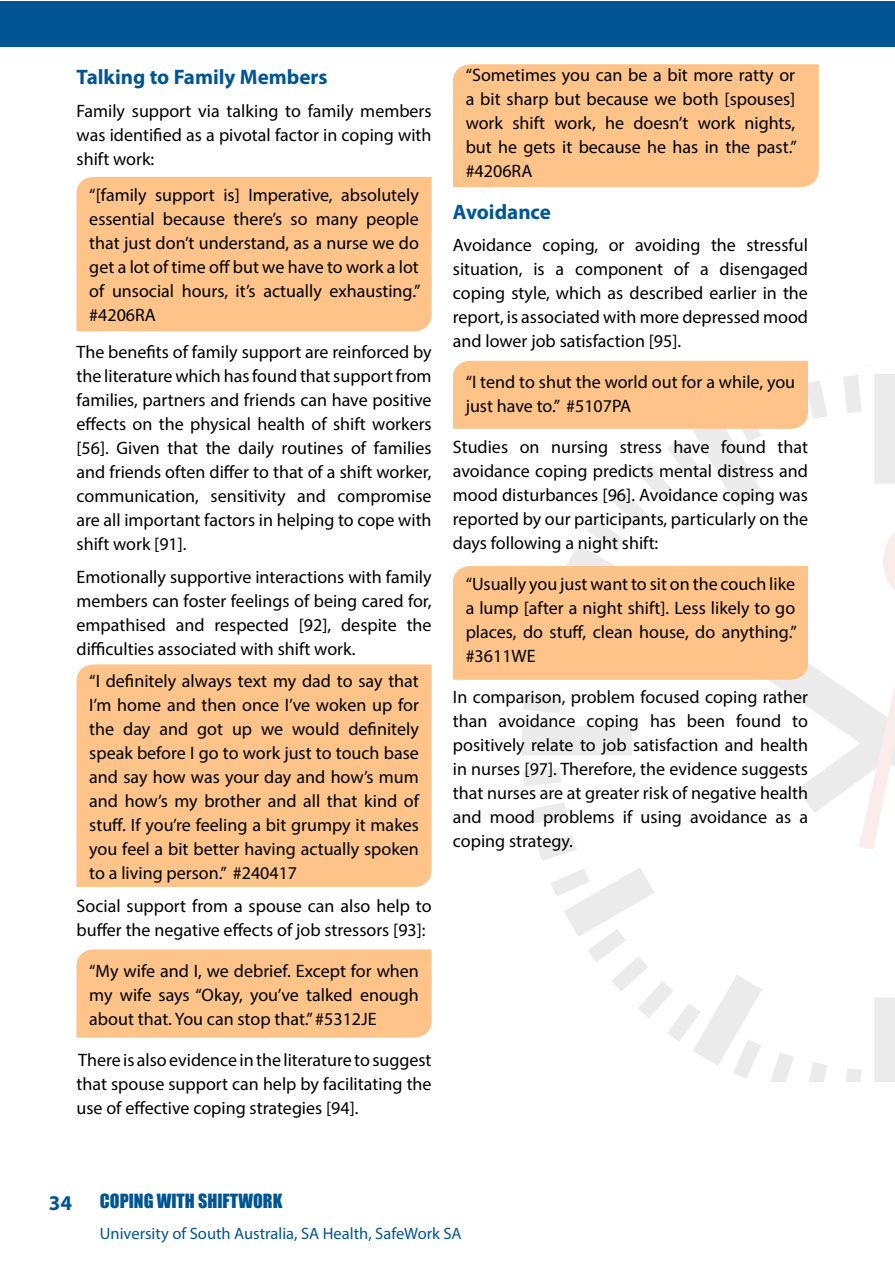
<style>
.page{position:relative;width:895px;height:1263px;background:#fff}
.page>*{position:absolute;margin:0;border:0;box-sizing:border-box;transform-origin:0 0}
.t1{font:700 21px "Myriad Pro";color:#015593}
.t2{font:18px/24px "Myriad Pro";color:#000;text-align:justify}
.t3{font:18px "Impact";color:#015593}
.t4{font:16.5px "Myriad Pro";color:#015593}
</style>
<div class="page">
<div style="left:0;top:1px;width:895px;height:46px;background:#015593"></div>
<div style="left:77px;top:664px;width:355px;height:223px;background:#fdc388"></div>
<div style="left:77px;top:177px;width:355px;height:154px;background:#fdc388"></div>
<div style="left:77px;top:949px;width:355px;height:88px;background:#fdc388"></div>
<div style="left:453px;top:64px;width:366px;height:123px;background:#fdc388"></div>
<div style="left:453px;top:361px;width:355px;height:68px;background:#fdc388"></div>
<div style="left:453px;top:566px;width:355px;height:114px;background:#fdc388"></div>
<p class="t1" style="left:77px;top:63px;width:253px">Talking to Family Members</p>
<p class="t2" style="left:77px;top:98px;width:357px">Family support via talking to family members was identified as a pivotal factor in coping with shift work:</p>
<p class="t2" style="left:89px;top:183px;width:333px">“[family support is] Imperative, absolutely essential because there’s so many people that just don’t understand, as a nurse we do get a lot of time off but we have to work a lot of unsocial hours, it’s actually exhausting.” #4206RA</p>
<p class="t2" style="left:77px;top:340px;width:357px">The benefits of family support are reinforced by the literature which has found that support from families, partners and friends can have positive effects on the physical health of shift workers [56]. Given that the daily routines of families and friends often differ to that of a shift worker, communication, sensitivity and compromise are all important factors in helping to cope with shift work [91].</p>
<p class="t2" style="left:77px;top:564px;width:357px">Emotionally supportive interactions with family members can foster feelings of being cared for, empathised and respected [92], despite the difficulties associated with shift work.</p>
<p class="t2" style="left:89px;top:669px;width:331px">“I definitely always text my dad to say that I’m home and then once I’ve woken up for the day and got up we would definitely speak before I go to work just to touch base and say how was your day and how’s mum and how’s my brother and all that kind of stuff. If you’re feeling a bit grumpy it makes you feel a bit better having actually spoken to a living person.” #240417</p>
<p class="t2" style="left:77px;top:893px;width:357px">Social support from a spouse can also help to buffer the negative effects of job stressors [93]:</p>
<p class="t2" style="left:89px;top:958px;width:331px">“My wife and I, we debrief. Except for when my wife says “Okay, you’ve talked enough about that. You can stop that.” #5312JE</p>
<p class="t2" style="left:77px;top:1047px;width:357px">There is also evidence in the literature to suggest that spouse support can help by facilitating the use of effective coping strategies [94].</p>
<p class="t2" style="left:466px;top:63px;width:333px">“Sometimes you can be a bit more ratty or a bit sharp but because we both [spouses] work shift work, he doesn’t work nights, but he gets it because he has in the past.” #4206RA</p>
<p class="t1" style="left:453px;top:198px;width:100px">Avoidance</p>
<p class="t2" style="left:453px;top:233px;width:357px">Avoidance coping, or avoiding the stressful situation, is a component of a disengaged coping style, which as described earlier in the report, is associated with more depressed mood and lower job satisfaction [95].</p>
<p class="t2" style="left:466px;top:370px;width:331px">“I tend to shut the world out for a while, you just have to.” #5107PA</p>
<p class="t2" style="left:453px;top:435px;width:357px">Studies on nursing stress have found that avoidance coping predicts mental distress and mood disturbances [96]. Avoidance coping was reported by our participants, particularly on the days following a night shift:</p>
<p class="t2" style="left:466px;top:572px;width:333px">“Usually you just want to sit on the couch like a lump [after a night shift]. Less likely to go places, do stuff, clean house, do anything.” #3611WE</p>
<p class="t2" style="left:453px;top:685px;width:357px">In comparison, problem focused coping rather than avoidance coping has been found to positively relate to job satisfaction and health in nurses [97]. Therefore, the evidence suggests that nurses are at greater risk of negative health and mood problems if using avoidance as a coping strategy.</p>
<p class="t1" style="left:49px;top:1189px;width:25px">34</p>
<p class="t3" style="left:100px;top:1190px;width:184px">COPING WITH SHIFTWORK</p>
<p class="t4" style="left:100px;top:1223px;width:363px">University of South Australia, SA Health, SafeWork SA</p>
</div>
